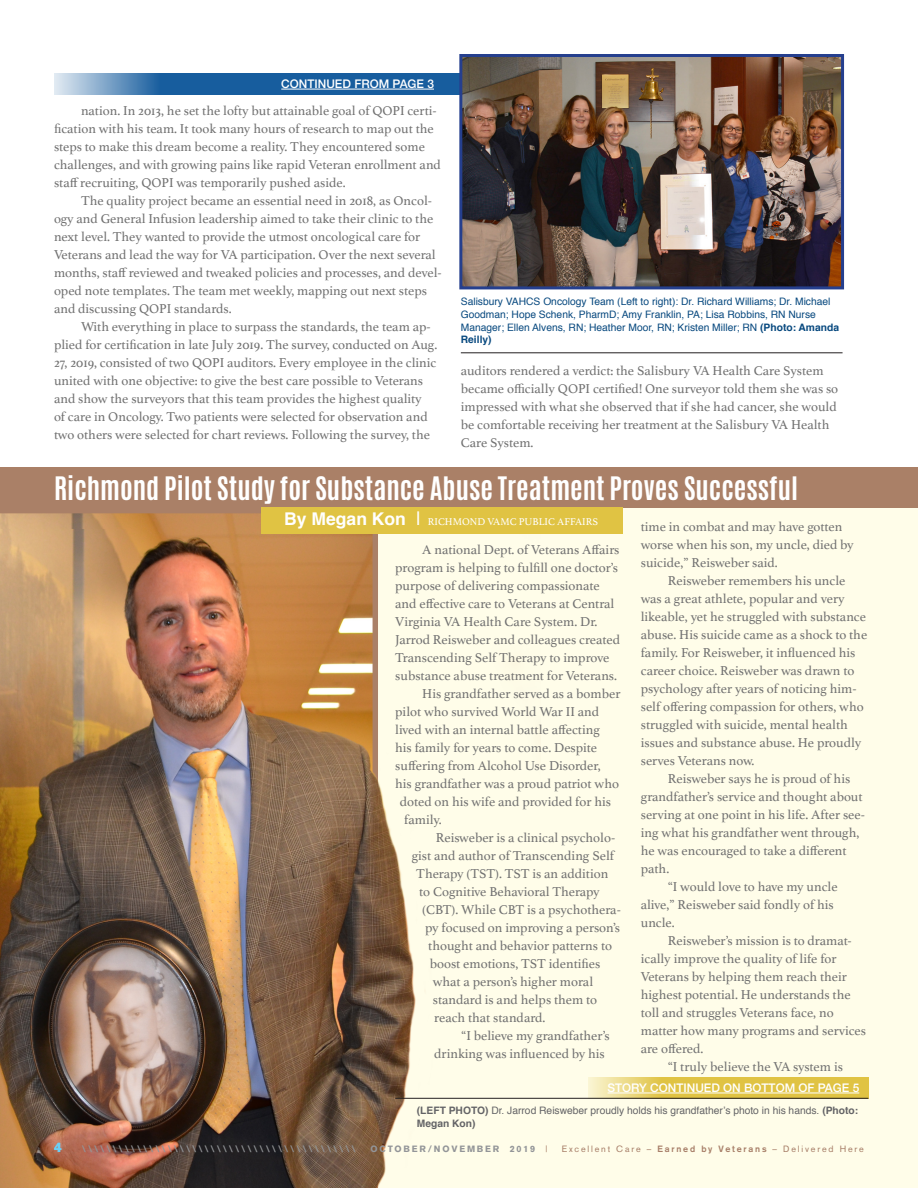
<style>
.page{position:relative;width:918px;height:1188px;background:#fff}
.page>*{position:absolute;margin:0;border:0;box-sizing:border-box;transform-origin:0 0}
.t1{font:700 27px "Antonio";color:#fff}
.Main_Paragraph_Syle{font:13.5px/18px "Athelas";color:#717171}
.Folio_Right{font:900 13.5px "Akzidenz Grotesk";color:#6bcff6}
.Main_Paragraph_Syle-2{font:500 11.85px "Helvetica Neue";color:#fff}
.Byline_Style_1{font:10.35px "Athelas";color:#fff}
.t2{font:10.2px/12.8px "Helvetica";color:#08497f}
.t3{font:10.2px/12.8px "Helvetica";color:#636366}
.t4{font:900 9px "Akzidenz Grotesk";letter-spacing:.2em;color:#939598}
.t5{font:9px "Akzidenz Grotesk";letter-spacing:.2em;color:#a77e68}
.s1{font-weight:700}
.s2{font-family:"Helvetica";font-weight:700;font-size:17.55px}
.s3{font-family:"Helvetica";font-size:18.9px}
.s4{font-weight:400;color:#a77e68}
</style>
<div class="page">
<div style="left:0;top:469px;width:918px;height:719px;background:#fffde9"></div>
<div style="left:0;top:468px;width:918px;height:40px;background:#aa8067"></div>
<svg style="left:0;top:508px;width:262px;height:21px;background:#bf8e5f"></svg>
<img style="left:0;top:529px;width:541px;height:659px">
<div style="left:262px;top:507px;width:361px;height:26px;background:#e0c343"></div>
<svg style="left:588px;top:1077px;width:280px;height:21px;background:#e2c95a"></svg>
<hr style="left:608px;top:1093px;width:251px;height:1px;background:#fff">
<hr style="left:395px;top:1098px;width:473px;height:1px;background:#231f20">
<hr style="left:461px;top:353px;width:382px;height:1px;background:#231f20">
<svg style="left:54px;top:73px;width:405px;height:22px;background:#3471aa"></svg>
<hr style="left:281px;top:89px;width:153px;height:1px;background:#fff">
<img style="left:463px;top:58px;width:377px;height:227px">
<div style="left:459px;top:54px;width:385px;height:235px;border:3px solid #253f8e"></div>
<p class="Main_Paragraph_Syle-2" style="left:281px;top:74px;width:154px">CONTINUED FROM PAGE 3</p>
<p class="Main_Paragraph_Syle" style="left:54px;top:102px;width:389px;text-indent:27px">nation. In 2013, he set the lofty but attainable goal of QOPI certi&shy;fication with his team. It took many hours of research to map out the steps to make this dream become a reality. They encountered some challenges, and with growing pains like rapid Veteran enrollment and staff recruiting, QOPI was temporarily pushed aside.</p>
<p class="Main_Paragraph_Syle" style="left:54px;top:192px;width:389px;text-indent:27px">The quality project became an essential need in 2018, as Oncol&shy;ogy and General Infusion leadership aimed to take their clinic to the next level. They wanted to provide the utmost oncological care for Veterans and lead the way for VA participation. Over the next several months, staff reviewed and tweaked policies and processes, and devel&shy;oped note templates. The team met weekly, mapping out next steps and discussing QOPI standards.</p>
<p class="Main_Paragraph_Syle" style="left:54px;top:318px;width:385px;text-indent:27px">With everything in place to surpass the standards, the team ap&shy;plied for certification in late July 2019. The survey, conducted on Aug.<br>27, 2019, consisted of two QOPI auditors. Every employee in the clinic united with one objective: to give the best care possible to Veterans and show the surveyors that this team provides the highest quality<br>of care in Oncology. Two patients were selected for observation and two others were selected for chart reviews. Following the survey, the</p>
<p class="t2" style="left:461px;top:295px;width:380px">Salisbury VAHCS Oncology Team (Left to right): Dr. Richard Williams; Dr. Michael Goodman; Hope Schenk, PharmD; Amy Franklin, PA; Lisa Robbins, RN Nurse Manager; Ellen Alvens, RN; Heather Moor, RN; Kristen Miller; RN <span class="s1">(Photo: Amanda Reilly)</span></p>
<p class="Main_Paragraph_Syle" style="left:461px;top:361px;width:379px">auditors rendered a verdict: the Salisbury VA Health Care System became officially QOPI certified! One surveyor told them she was so impressed with what she observed that if she had cancer, she would be comfortable receiving her treatment at the Salisbury VA Health Care System.</p>
<p class="t1" style="left:54px;top:468px;width:746px">Richmond Pilot Study for Substance Abuse Treatment Proves Successful</p>
<p class="Byline_Style_1" style="left:284px;top:513px;width:316px"><span class="s2">By Megan Kon</span> <span class="s3">|</span> RICHMOND VAMC PUBLIC AFFAIRS</p>
<p class="Main_Paragraph_Syle" style="left:641px;top:517px;width:214px">time in combat and may have gotten worse when his son, my uncle, died by suicide,” Reisweber said.</p>
<p class="Main_Paragraph_Syle" style="left:641px;top:571px;width:228px;text-indent:27px">Reisweber remembers his uncle was a great athlete, popular and very likeable, yet he struggled with substance abuse. His suicide came as a shock to the family. For Reisweber, it influenced his career choice. Reisweber was drawn to psychology after years of noticing him&shy;self offering compassion for others, who struggled with suicide, mental health issues and substance abuse. He proudly serves Veterans now.</p>
<p class="Main_Paragraph_Syle" style="left:641px;top:769px;width:226px;text-indent:27px">Reisweber says he is proud of his grandfather’s service and thought about serving at one point in his life. After see&shy;ing what his grandfather went through, he was encouraged to take a different path.</p>
<p class="Main_Paragraph_Syle" style="left:641px;top:877px;width:198px;text-indent:27px">“I would love to have my uncle alive,” Reisweber said fondly of his uncle.</p>
<p class="Main_Paragraph_Syle" style="left:641px;top:931px;width:227px;text-indent:27px">Reisweber’s mission is to dramat&shy;ically improve the quality of life for Veterans by helping them reach their highest potential. He understands the toll and struggles Veterans face, no matter how many programs and services are offered.</p>
<p class="Main_Paragraph_Syle" style="left:668px;top:1057px;width:177px">“I truly believe the VA system is</p>
<p class="Main_Paragraph_Syle" style="left:395px;top:541px;width:226px;text-indent:27px">A national Dept. of Veterans Affairs program is helping to fulfill one doctor’s purpose of delivering compassionate and effective care to Veterans at Central Virginia VA Health Care System. Dr.<br>Jarrod Reisweber and colleagues created Transcending Self Therapy to improve substance abuse treatment for Veterans.</p>
<p class="Main_Paragraph_Syle" style="left:422px;top:685px;width:200px">His grandfather served as a bomber</p>
<p class="Main_Paragraph_Syle" style="left:395px;top:703px;width:206px">pilot who survived World War II and</p>
<p class="Main_Paragraph_Syle" style="left:395px;top:721px;width:206px">lived with an internal battle affecting</p>
<p class="Main_Paragraph_Syle" style="left:395px;top:739px;width:203px">his family for years to come. Despite</p>
<p class="Main_Paragraph_Syle" style="left:395px;top:757px;width:207px">suffering from Alcohol Use Disorder,</p>
<p class="Main_Paragraph_Syle" style="left:395px;top:775px;width:225px">his grandfather was a proud patriot who</p>
<p class="Main_Paragraph_Syle" style="left:400px;top:793px;width:213px">doted on his wife and provided for his</p>
<p class="Main_Paragraph_Syle" style="left:404px;top:811px;width:39px">family.</p>
<p class="Main_Paragraph_Syle" style="left:436px;top:829px;width:181px">Reisweber is a clinical psycholo-</p>
<p class="Main_Paragraph_Syle" style="left:412px;top:847px;width:204px">gist and author of Transcending Self</p>
<p class="Main_Paragraph_Syle" style="left:416px;top:865px;width:194px">Therapy (TST). TST is an addition</p>
<p class="Main_Paragraph_Syle" style="left:419px;top:883px;width:182px">to Cognitive Behavioral Therapy</p>
<p class="Main_Paragraph_Syle" style="left:422px;top:901px;width:200px">(CBT). While CBT is a psychothera-</p>
<p class="Main_Paragraph_Syle" style="left:425px;top:919px;width:196px">py focused on improving a person’s</p>
<p class="Main_Paragraph_Syle" style="left:428px;top:937px;width:185px">thought and behavior patterns to</p>
<p class="Main_Paragraph_Syle" style="left:430px;top:955px;width:172px">boost emotions, TST identifies</p>
<p class="Main_Paragraph_Syle" style="left:433px;top:973px;width:162px">what a person’s higher moral</p>
<p class="Main_Paragraph_Syle" style="left:433px;top:991px;width:166px">standard is and helps them to</p>
<p class="Main_Paragraph_Syle" style="left:434px;top:1009px;width:113px">reach that standard.</p>
<p class="Main_Paragraph_Syle" style="left:434px;top:1027px;width:177px;text-indent:27px">“I believe my grandfather’s drinking was influenced by his</p>
<p class="Main_Paragraph_Syle-2" style="left:608px;top:1078px;width:253px">STORY CONTINUED ON BOTTOM OF PAGE 5</p>
<p class="t3" style="left:417px;top:1104px;width:443px"><span class="s1">(LEFT PHOTO)</span> Dr. Jarrod Reisweber proudly holds his grandfather’s photo in his hands. <span class="s1">(Photo:<br>Megan Kon)</span></p>
<p class="Folio_Right" style="left:54px;top:1139px;width:9px">4</p>
<p class="t4" style="left:82px;top:1143px;width:276px">\\\\\\\\\\\\\\\\\\\\\\\\\\\\\\\\\\\\\\\\\\\\\</p>
<p class="t4" style="left:371px;top:1143px;width:179px">OCTOBER/NOVEMBER 2019 <span class="s4">|</span></p>
<p class="t5" style="left:562px;top:1143px;width:304px">Excellent Care – <span class="s1">Earned by Veterans</span> – Delivered Here</p>
</div>
